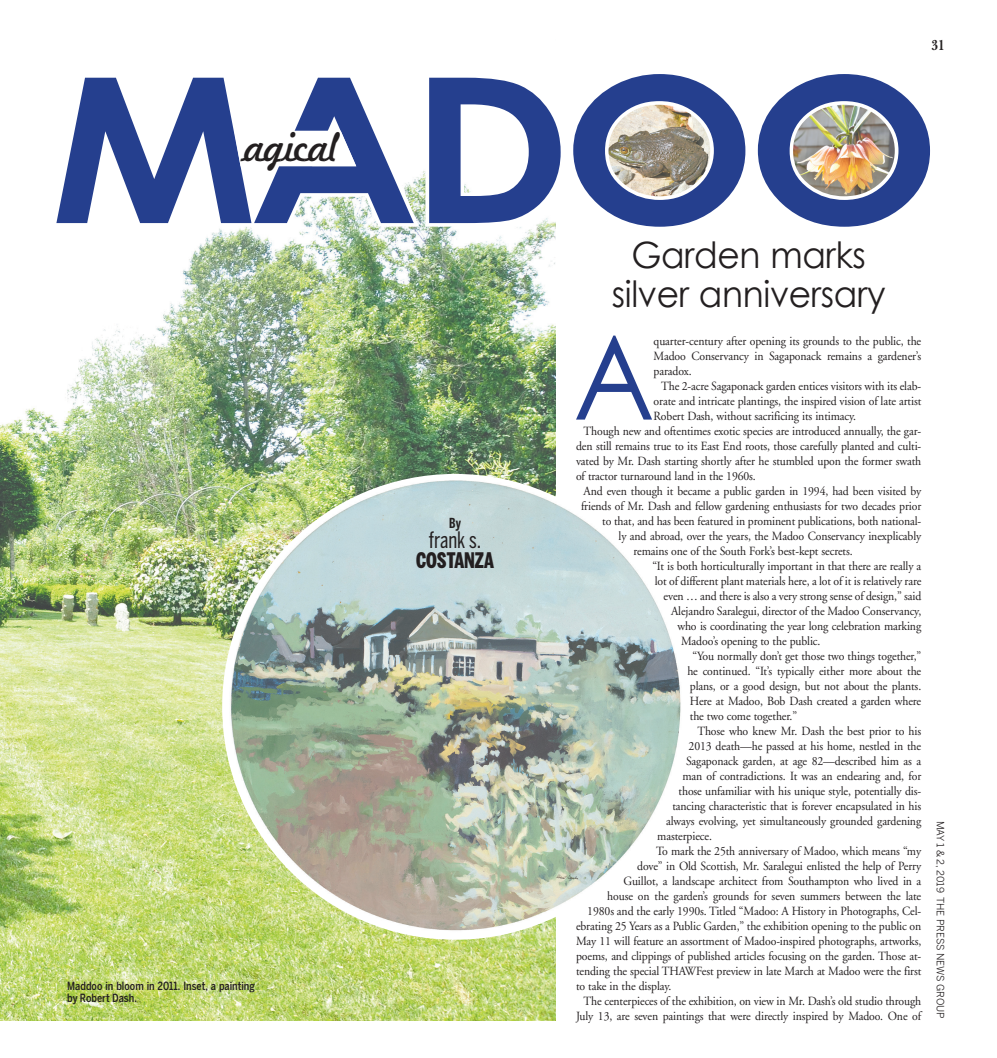
<style>
.page{position:relative;width:997px;height:1058px;background:#fff}
.page>*{position:absolute;margin:0;border:0;box-sizing:border-box;transform-origin:0 0}
.t1{font:700 202.25px "Century Gothic";letter-spacing:-.04em;color:#253f8e;scale:1.14 1}
.t2{font:116.88px "Century Gothic";color:#253f8e;scale:.94 1}
.t3{font:38.75px "Freehand 521 BT Regular C";letter-spacing:-.01em;color:#231f20;scale:.95 1}
.t4{font:36.25px "Century Gothic";letter-spacing:-.01em;color:#231f20;scale:.95 1}
.t5{font:22.5px "Benton Sans Comp";letter-spacing:-.005em;color:#231f20;scale:.95 1}
.t6{font:900 21.25px "Benton Sans Comp";letter-spacing:-.005em;color:#231f20;scale:.95 1}
.t7{font:700 15px "New Baskerville";color:#231f20;scale:.85 1}
.t8{font:700 13.75px "Benton Sans Comp";color:#231f20;scale:.95 1}
.t9{font:12.5px "Adobe Garamond";letter-spacing:-.01em;color:#231f20;scale:.94 1}
.t10{font:500 11.25px/11.9px "Benton Sans Cond";color:#231f20;scale:.95 1}
.t11{font:10px "Benton Sans";color:#231f20}
</style>
<div class="page">
<img style="left:0;top:234px;width:555px;height:786px">
<img style="left:222px;top:474px;width:466px;height:465px;border-radius:233px">
<img style="left:212px;top:89px;width:702px;height:145px">
<p class="t7" style="left:931px;top:37px;width:17px">31</p>
<p class="t1" style="left:50px;top:-4px;width:782px">MADOO</p>
<p class="t3" style="left:244px;top:121px;width:100px">agical</p>
<p class="t10" style="left:67px;top:979px;width:199px">Maddoo in bloom in 2011. Inset, a painting by Robert Dash.</p>
<p class="t8" style="left:449px;top:515px;width:14px">By</p>
<p class="t5" style="left:429px;top:526px;width:57px">frank s.</p>
<p class="t6" style="left:416px;top:548px;width:83px">COSTANZA</p>
<p class="t4" style="left:631px;top:230px;width:248px">Garden marks</p>
<p class="t4" style="left:611px;top:269px;width:289px">silver anniversary</p>
<p class="t2" style="left:573px;top:296px;width:88px">A</p>
<p class="t9" style="left:653px;top:334px;width:286px">quarter-century after opening its grounds to the public, the</p>
<p class="t9" style="left:653px;top:349px;width:286px">Madoo Conservancy in Sagaponack remains a gardener’s</p>
<p class="t9" style="left:653px;top:364px;width:42px">paradox.</p>
<p class="t9" style="left:661px;top:379px;width:278px">The 2-acre Sagaponack garden entices visitors with its elab-</p>
<p class="t9" style="left:653px;top:394px;width:286px">orate and intricate plantings, the inspired vision of late artist</p>
<p class="t9" style="left:653px;top:409px;width:217px">Robert Dash, without sacrificing its intimacy.</p>
<p class="t9" style="left:583px;top:424px;width:361px">Though new and oftentimes exotic species are introduced annually, the gar-</p>
<p class="t9" style="left:576px;top:439px;width:369px">den still remains true to its East End roots, those carefully planted and culti-</p>
<p class="t9" style="left:576px;top:454px;width:369px">vated by Mr. Dash starting shortly after he stumbled upon the former swath</p>
<p class="t9" style="left:576px;top:469px;width:193px">of tractor turnaround land in the 1960s.</p>
<p class="t9" style="left:583px;top:484px;width:360px">And even though it became a public garden in 1994, had been visited by</p>
<p class="t9" style="left:581px;top:499px;width:363px">friends of Mr. Dash and fellow gardening enthusiasts for two decades prior</p>
<p class="t9" style="left:602px;top:514px;width:341px">to that, and has been featured in prominent publications, both national-</p>
<p class="t9" style="left:618px;top:529px;width:323px">ly and abroad, over the years, the Madoo Conservancy inexplicably</p>
<p class="t9" style="left:633px;top:544px;width:234px">remains one of the South Fork’s best-kept secrets.</p>
<p class="t9" style="left:652px;top:559px;width:287px">“It is both horticulturally important in that there are really a</p>
<p class="t9" style="left:654px;top:574px;width:285px">lot of different plant materials here, a lot of it is relatively rare</p>
<p class="t9" style="left:663px;top:589px;width:275px">even … and there is also a very strong sense of design,” said</p>
<p class="t9" style="left:671px;top:604px;width:267px">Alejandro Saralegui, director of the Madoo Conservancy,</p>
<p class="t9" style="left:677px;top:619px;width:261px">who is coordinating the year long celebration marking</p>
<p class="t9" style="left:681px;top:634px;width:150px">Madoo’s opening to the public.</p>
<p class="t9" style="left:692px;top:649px;width:245px">“You normally don’t get those two things together,”</p>
<p class="t9" style="left:687px;top:664px;width:250px">he continued. “It’s typically either more about the</p>
<p class="t9" style="left:689px;top:679px;width:248px">plans, or a good design, but not about the plants.</p>
<p class="t9" style="left:689px;top:694px;width:247px">Here at Madoo, Bob Dash created a garden where</p>
<p class="t9" style="left:689px;top:709px;width:116px">the two come together.”</p>
<p class="t9" style="left:697px;top:724px;width:240px">Those who knew Mr. Dash the best prior to his</p>
<p class="t9" style="left:688px;top:739px;width:249px">2013 death—he passed at his home, nestled in the</p>
<p class="t9" style="left:686px;top:754px;width:251px">Sagaponack garden, at age 82—described him as a</p>
<p class="t9" style="left:682px;top:769px;width:256px">man of contradictions. It was an endearing and, for</p>
<p class="t9" style="left:678px;top:784px;width:259px">those unfamiliar with his unique style, potentially dis-</p>
<p class="t9" style="left:672px;top:799px;width:266px">tancing characteristic that is forever encapsulated in his</p>
<p class="t9" style="left:666px;top:814px;width:273px">always evolving, yet simultaneously grounded gardening</p>
<p class="t9" style="left:657px;top:829px;width:60px">masterpiece.</p>
<p class="t9" style="left:656px;top:844px;width:283px">To mark the 25th anniversary of Madoo, which means “my</p>
<p class="t9" style="left:637px;top:859px;width:303px">dove” in Old Scottish, Mr. Saralegui enlisted the help of Perry</p>
<p class="t9" style="left:623px;top:874px;width:318px">Guillot, a landscape architect from Southampton who lived in a</p>
<p class="t9" style="left:607px;top:889px;width:335px">house on the garden’s grounds for seven summers between the late</p>
<p class="t9" style="left:587px;top:904px;width:357px">1980s and the early 1990s. Titled “Madoo: A History in Photographs, Cel-</p>
<p class="t9" style="left:576px;top:919px;width:369px">ebrating 25 Years as a Public Garden,” the exhibition opening to the public on</p>
<p class="t9" style="left:576px;top:934px;width:369px">May 11 will feature an assortment of Madoo-inspired photographs, artworks,</p>
<p class="t9" style="left:576px;top:949px;width:369px">poems, and clippings of published articles focusing on the garden. Those at-</p>
<p class="t9" style="left:576px;top:964px;width:369px">tending the special THAWFest preview in late March at Madoo were the first</p>
<p class="t9" style="left:576px;top:979px;width:103px">to take in the display.</p>
<p class="t9" style="left:583px;top:994px;width:361px">The centerpieces of the exhibition, on view in Mr. Dash’s old studio through</p>
<p class="t9" style="left:576px;top:1009px;width:368px">July 13, are seven paintings that were directly inspired by Madoo. One of</p>
<p class="t11" style="left:946px;top:820px;width:199px;rotate:90deg">may 1 &amp; 2, 2019 THE PRESS NEWS GROUP</p>
</div>
